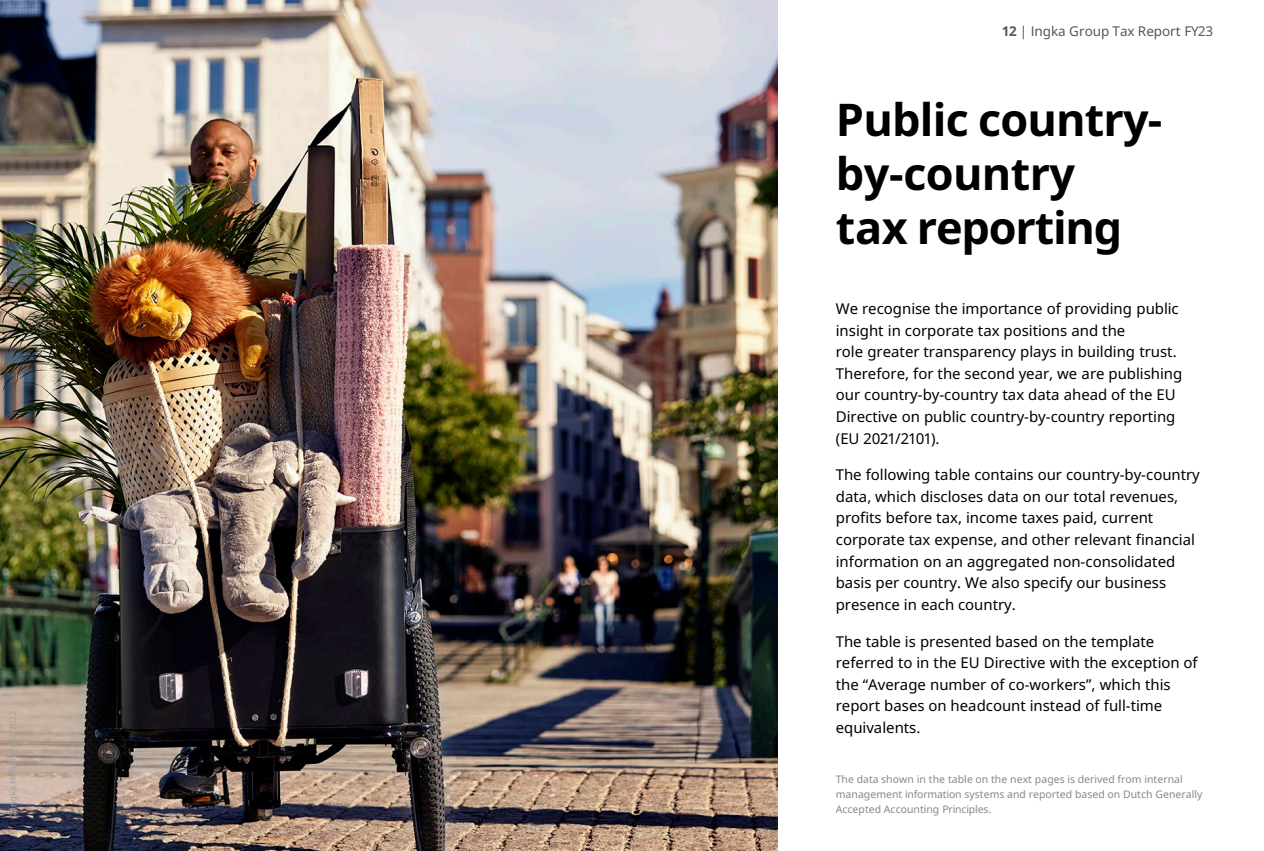
<style>
.page{position:relative;width:1264px;height:851px;background:#fff}
.page>*{position:absolute;margin:0;border:0;box-sizing:border-box;transform-origin:0 0}
.t1{font:700 45px/54px "Noto IKEA Latin";letter-spacing:-.015em;color:#000}
.t2{font:15px/21.6px "Noto IKEA Latin";color:#000}
.t3{font:13.5px "Noto IKEA Latin";letter-spacing:-.005em;color:#575756}
.t4{font:10.5px/15.1px "Noto IKEA Latin";letter-spacing:.005em;color:#878787}
.t5{font:9px "Noto IKEA Latin";color:#a1a1a1}
.s1{font-weight:700}
</style>
<div class="page">
<img style="left:0;top:0;width:777px;height:850px">
<p class="t5" style="left:7px;top:819px;width:109px;rotate:-90deg">© Ingka Holding B.V. 2022</p>
<p class="t3" style="left:1002px;top:22px;width:212px"><span class="s1">12</span> | Ingka Group Tax Report FY23</p>
<h2 class="t1" style="left:835px;top:91px;width:328px">Public country&shy;by-country<br>tax reporting</h2>
<p class="t2" style="left:835px;top:297px;width:348px">We recognise the importance of providing public insight in corporate tax positions and the<br>role greater transparency plays in building trust.<br>Therefore, for the second year, we are publishing our country-by-country tax data ahead of the EU Directive on public country-by-country reporting (EU 2021/2101).</p>
<p class="t2" style="left:835px;top:463px;width:365px">The following table contains our country-by-country data, which discloses data on our total revenues, profits before tax, income taxes paid, current corporate tax expense, and other relevant financial information on an aggregated non-consolidated basis per country. We also specify our business presence in each country.</p>
<p class="t2" style="left:835px;top:629px;width:363px">The table is presented based on the template referred to in the EU Directive with the exception of the “Average number of co-workers”, which this report bases on headcount instead of full-time equivalents.</p>
<p class="t4" style="left:835px;top:771px;width:368px">The data shown in the table on the next pages is derived from internal management information systems and reported based on Dutch Generally<br>Accepted Accounting Principles.</p>
</div>
